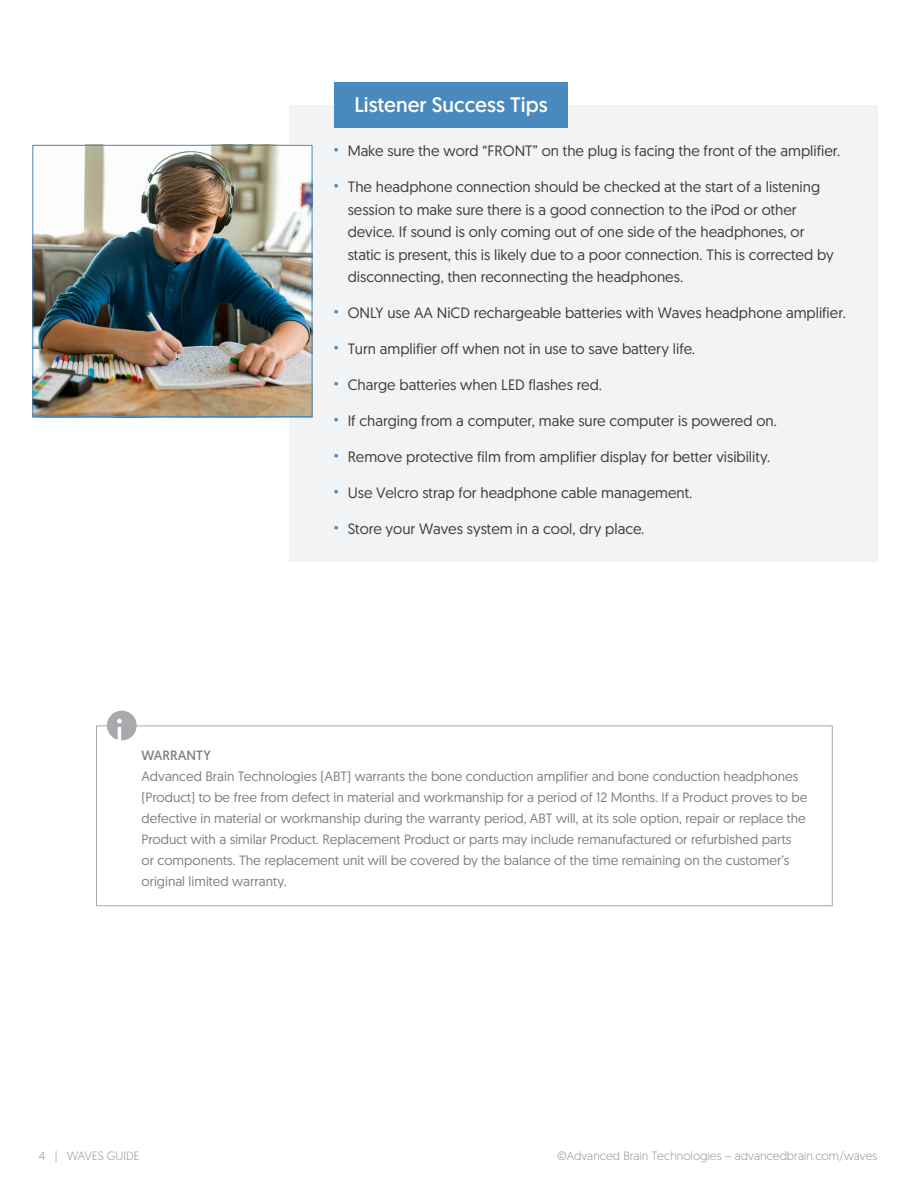
<style>
.page{position:relative;width:918px;height:1188px;background:#fff}
.page>*{position:absolute;margin:0;border:0;box-sizing:border-box;transform-origin:0 0}
.t1{font:21px "Geomanist";color:#fff}
.t2{font:15px/22.5px "Geomanist";color:#3e3e3f}
.t3{font:13.5px/21px "Geomanist";color:#808084}
.t4{font:13.5px "Geomanist";color:#808084}
.t5{font:300 12px "Geomanist";color:#919295}
</style>
<div class="page">
<div style="left:289px;top:105px;width:589px;height:457px;background:#f2f3f4"></div>
<img style="left:34px;top:147px;width:277px;height:268px">
<div style="left:32px;top:145px;width:281px;height:272px;border:1px solid #4a89be"></div>
<div style="left:334px;top:82px;width:234px;height:46px;background:#4a89be"></div>
<div style="left:96px;top:726px;width:737px;height:180px;border:1px solid #a8a9ad"></div>
<div style="left:107px;top:711px;width:30px;height:29px;background:#a8a9ad;border-radius:50%"></div>
<svg style="left:117px;top:719px;width:5px;height:22px"></svg>
<p class="t1" style="left:354px;top:91px;width:195px">Listener Success Tips</p>
<p class="t2" style="left:334px;top:139px;width:508px"><sup>•</sup> Make sure the word “FRONT” on the plug is facing the front of the amplifier.</p>
<p class="t2" style="left:348px;top:175px;width:488px;text-indent:-14px"><sup>•</sup> The headphone connection should be checked at the start of a listening session to make sure there is a good connection to the iPod or other device. If sound is only coming out of one side of the headphones, or static is present, this is likely due to a poor connection. This is corrected by disconnecting, then reconnecting the headphones.</p>
<p class="t2" style="left:334px;top:301px;width:513px"><sup>•</sup> ONLY use AA NiCD rechargeable batteries with Waves headphone amplifier.</p>
<p class="t2" style="left:334px;top:337px;width:362px"><sup>•</sup> Turn amplifier off when not in use to save battery life.</p>
<p class="t2" style="left:334px;top:373px;width:269px"><sup>•</sup> Charge batteries when LED flashes red.</p>
<p class="t2" style="left:334px;top:409px;width:444px"><sup>•</sup> If charging from a computer, make sure computer is powered on.</p>
<p class="t2" style="left:334px;top:445px;width:438px"><sup>•</sup> Remove protective film from amplifier display for better visibility.</p>
<p class="t2" style="left:334px;top:481px;width:360px"><sup>•</sup> Use Velcro strap for headphone cable management.</p>
<p class="t2" style="left:334px;top:517px;width:312px"><sup>•</sup> Store your Waves system in a cool, dry place.</p>
<p class="t4" style="left:141px;top:746px;width:71px">WARRANTY</p>
<p class="t3" style="left:141px;top:765px;width:667px">Advanced Brain Technologies (ABT) warrants the bone conduction amplifier and bone conduction headphones (Product) to be free from defect in material and workmanship for a period of 12 Months. If a Product proves to be defective in material or workmanship during the warranty period, ABT will, at its sole option, repair or replace the Product with a similar Product. Replacement Product or parts may include remanufactured or refurbished parts<br>or components. The replacement unit will be covered by the balance of the time remaining on the customer’s original limited warranty.</p>
<p class="t5" style="left:39px;top:1148px;width:102px">4 | WAVES GUIDE</p>
<p class="t5" style="left:557px;top:1148px;width:322px">©Advanced Brain Technologies – advancedbrain.com/waves</p>
</div>
